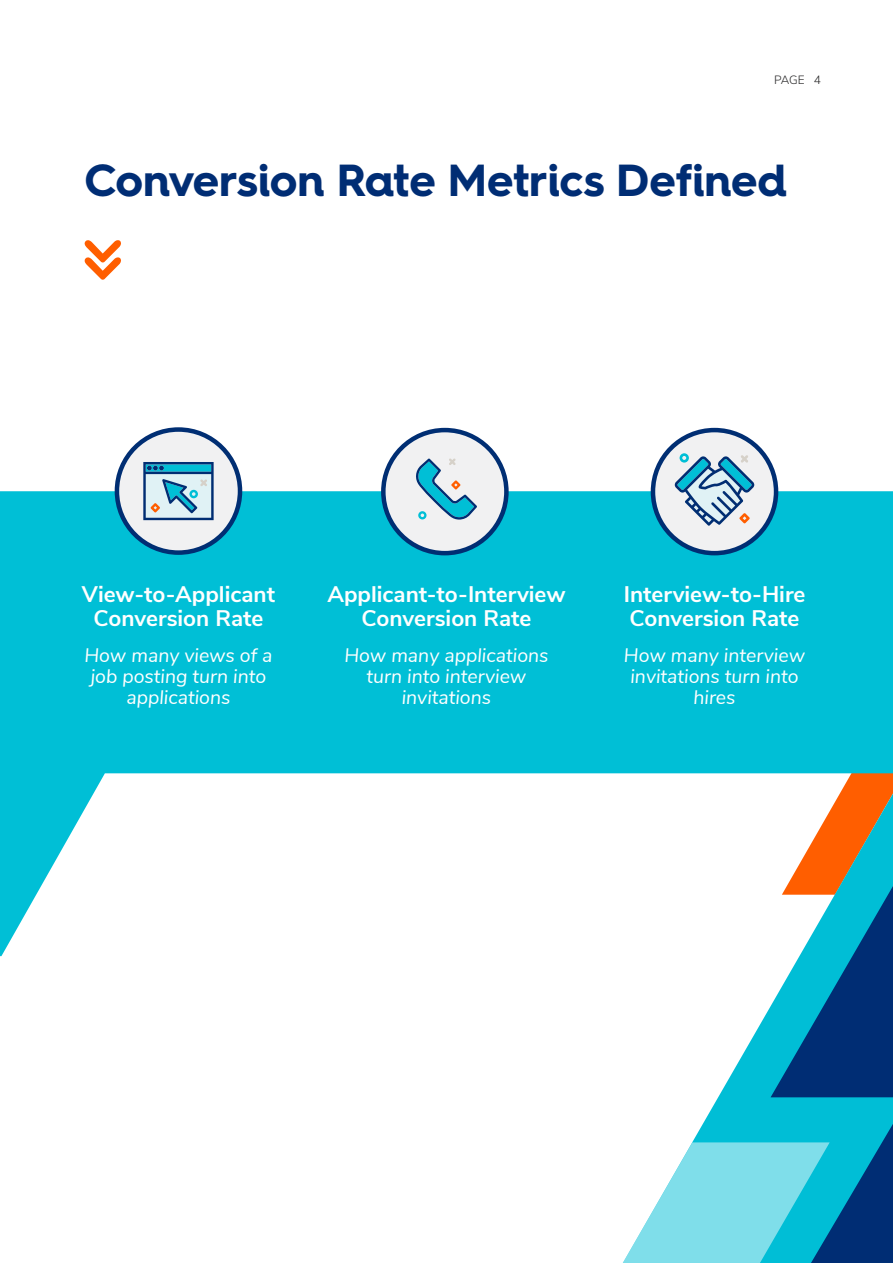
<style>
.page{position:relative;width:893px;height:1263px;background:#fff}
.page>*{position:absolute;margin:0;border:0;box-sizing:border-box;transform-origin:0 0}
.t1{font:700 45px "Hurme Geometric Sans 4";color:#002d74}
.t2{font:700 22.5px/24px "Nunito Sans";color:#fff;text-align:center}
.t3{font:italic 19.5px/21px "Nunito Sans";color:#fff;text-align:center}
.t4{font:300 12px "Nunito Sans";color:#292829}
</style>
<div class="page">
<svg style="left:692px;top:1007px;width:78px;height:135px"></svg>
<svg style="left:623px;top:1142px;width:147px;height:121px"></svg>
<svg style="left:770px;top:956px;width:123px;height:307px;background:#1081ac"></svg>
<svg style="left:0;top:491px;width:893px;height:465px;fill:#00bfd6"></svg>
<div style="left:653px;top:430px;width:123px;height:123px;background:#f1f1f2;border-radius:50%"></div>
<div style="left:651px;top:428px;width:127px;height:127px;border:4px solid #002e73;border-radius:50%"></div>
<svg style="left:674px;top:453px;width:80px;height:73px"></svg>
<div style="left:117px;top:429px;width:123px;height:124px;background:#f1f1f2;border-radius:50%"></div>
<div style="left:115px;top:427px;width:127px;height:128px;border:4px solid #002e73;border-radius:50%"></div>
<svg style="left:143px;top:462px;width:71px;height:58px;background:#83b5cb"></svg>
<div style="left:383px;top:430px;width:123px;height:123px;background:#f1f1f2;border-radius:50%"></div>
<div style="left:381px;top:428px;width:128px;height:127px;border:4px solid #002e73;border-radius:50%"></div>
<svg style="left:416px;top:458px;width:61px;height:62px"></svg>
<svg style="left:84px;top:240px;width:37px;height:40px"></svg>
<p class="t4" style="left:774px;top:72px;width:48px">PAGE 4</p>
<h1 class="t1" style="left:85px;top:149px;width:704px">Conversion Rate Metrics Defined</h1>
<p class="t2" style="left:82px;top:580px;width:195px">View-to-Applicant<br>Conversion Rate</p>
<p class="t3" style="left:84px;top:644px;width:189px">How many views of a job posting turn into applications</p>
<p class="t2" style="left:327px;top:580px;width:240px">Applicant-to-Interview<br>Conversion Rate</p>
<p class="t3" style="left:344px;top:644px;width:206px">How many applications turn into interview invitations</p>
<p class="t2" style="left:624px;top:580px;width:183px;text-align:left">Interview-to-Hire<br>Conversion Rate</p>
<p class="t3" style="left:624px;top:644px;width:183px">How many interview invitations turn into hires</p>
</div>
